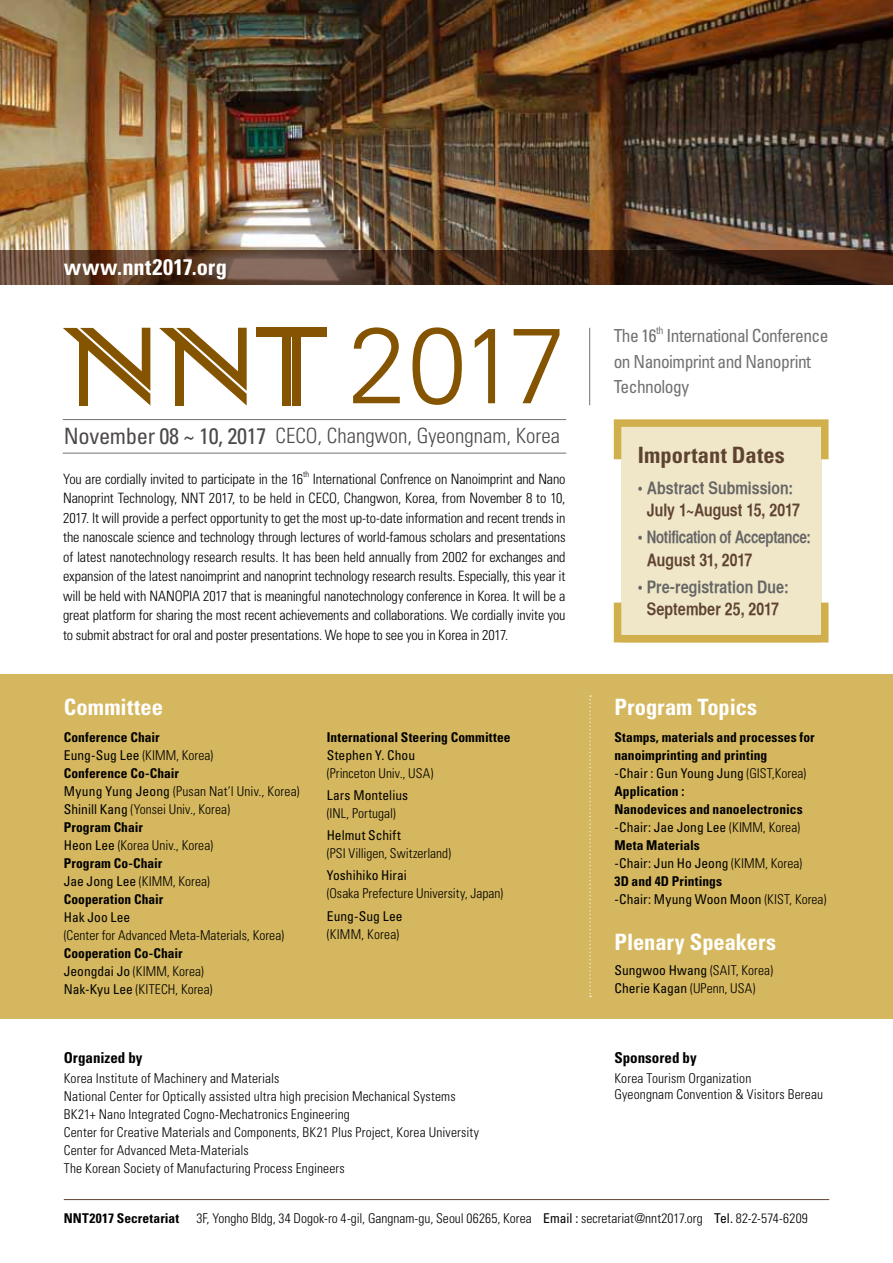
<style>
.page{position:relative;width:893px;height:1263px;background:#fff}
.page>*{position:absolute;margin:0;border:0;box-sizing:border-box;transform-origin:0 0}
.t1{font:700 condensed 22.5px "Univers LT Std";color:#fff}
.t2{font:700 condensed 22.5px "Univers LT Std";letter-spacing:.02em;color:#fff}
.t3{font:700 condensed 22.5px "Univers LT Std";letter-spacing:.005em;color:#5f4332}
.t4{font:300 condensed 21px "Univers LT Std";color:#4d4949}
.t5{font:condensed 18px/25.5px "Univers LT Std";letter-spacing:-.03em;color:#727171}
.t6{font:17.25px "Helvetica CY Bold";color:#5f4332}
.t7{font:17.25px "Helvetica CY Bold";color:#666565}
.t8{font:17.25px "Helvetica CY Bold";letter-spacing:-.02em;color:#666565}
.t9{font:700 condensed 15px "Univers LT Std";color:#000}
.t10{font:300 condensed 14.25px/19.5px "Univers LT Std";letter-spacing:-.01em;color:#000;text-align:justify}
.t11{font:300 condensed 13.5px/18px "Univers LT Std";letter-spacing:.01em;color:#000}
.t12{font:700 condensed 13.5px/18px "Univers LT Std";letter-spacing:.005em;color:#000}
.t13{font:condensed 13.5px/18px "Univers LT Std";letter-spacing:.005em;color:#000}
.t14{font:condensed 10.5px "Univers LT Std";color:#727171}
.t15{font:300 condensed 8.25px "Univers LT Std";color:#000}
.s1{font-weight:400;font-size:22.5px}
.s2{font-weight:400}
.s3{font-weight:300}
.s4{font-weight:700}
</style>
<div class="page">
<div style="left:621px;top:420px;width:200px;height:222px;background:#f0e7c9"></div>
<hr style="left:64px;top:1199px;width:765px;height:1px;background:#5f4332">
<img style="left:0;top:0;width:893px;height:251px">
<div style="left:0;top:674px;width:893px;height:345px;background:#d4b75e"></div>
<svg style="left:353px;top:327px;width:47px;height:76px"></svg>
<svg style="left:412px;top:327px;width:50px;height:78px"></svg>
<svg style="left:475px;top:329px;width:20px;height:74px"></svg>
<svg style="left:514px;top:329px;width:45px;height:74px"></svg>
<div style="left:79px;top:342px;width:9px;height:64px;background:#845400"></div>
<svg style="left:63px;top:328px;width:87px;height:77px"></svg>
<div style="left:176px;top:342px;width:8px;height:64px;background:#845400"></div>
<svg style="left:159px;top:328px;width:88px;height:77px"></svg>
<div style="left:256px;top:328px;width:71px;height:9px;background:#845400"></div>
<div style="left:293px;top:337px;width:8px;height:68px;background:#845400"></div>
<div style="left:282px;top:337px;width:8px;height:68px;background:#845400"></div>
<svg style="left:0;top:251px;width:893px;height:34px"></svg>
<svg style="left:589px;top:695px;width:2px;height:302px"></svg>
<hr style="left:589px;top:328px;width:1px;height:77px;background:#727171">
<div style="left:614px;top:419px;width:214px;height:44px;border:8px solid #d0af4c"></div>
<div style="left:614px;top:599px;width:214px;height:43px;border:8px solid #d0af4c"></div>
<hr style="left:63px;top:419px;width:503px;height:1px;background:#727171">
<hr style="left:63px;top:453px;width:503px;height:1px;background:#727171">
<h1 class="t2" style="left:64px;top:253px;width:165px">www.nnt2017.org</h1>
<h2 class="t4" style="left:64px;top:423px;width:498px"><span class="s1">November 08 ~ 10, 2017</span> CECO, Changwon, Gyeongnam, Korea</h2>
<p class="t10" style="left:63px;top:469px;width:242px">You are cordially invited to participate in the 16</p>
<p class="t15" style="left:303px;top:469px;width:8px">th</p>
<p class="t10" style="left:63px;top:469px;width:504px;text-indent:250px">International Confrence on Nanoimprint and Nano Nanoprint Technology, NNT 2017, to be held in CECO, Changwon, Korea, from November 8 to 10, 2017. It will provide a perfect opportunity to get the most up-to-date information and recent trends in the nanoscale science and technology through lectures of world-famous scholars and presentations of latest nanotechnology research results. It has been held annually from 2002 for exchanges and expansion of the latest nanoimprint and nanoprint technology research results. Especially, this year it will be held with NANOPIA 2017 that is meaningful nanotechnology conference in Korea. It will be a great platform for sharing the most recent achievements and collaborations. We cordially invite you to submit abstract for oral and poster presentations. We hope to see you in Korea in 2017.</p>
<h3 class="t5" style="left:614px;top:323px;width:44px">The 16</h3>
<p class="t14" style="left:656px;top:323px;width:9px">th</p>
<h3 class="t5" style="left:614px;top:323px;width:216px;text-indent:53px">International Conference on Nanoimprint and Nanoprint<br>Technology</h3>
<h1 class="t3" style="left:638px;top:441px;width:148px">Important Dates</h1>
<p class="t7" style="left:638px;top:477px;width:157px">• Abstract Submission:</p>
<p class="t6" style="left:647px;top:499px;width:155px">July 1~August 15, 2017</p>
<p class="t8" style="left:638px;top:526px;width:175px">• Notification of Acceptance:</p>
<p class="t6" style="left:647px;top:549px;width:107px">August 31, 2017</p>
<p class="t7" style="left:638px;top:576px;width:152px">• Pre-registration Due:</p>
<p class="t6" style="left:647px;top:598px;width:134px">September 25, 2017</p>
<h1 class="t1" style="left:64px;top:693px;width:101px">Committee</h1>
<h1 class="t1" style="left:614px;top:693px;width:144px">Program Topics</h1>
<p class="t12" style="left:614px;top:728px;width:213px">Stamps, materials and processes for nanoimprinting and printing<br><span class="s2">-Chair : Gun Young Jung</span> <span class="s3">(GIST,Korea)<br></span>Application :<br>Nanodevices and nanoelectronics <span class="s2">-Chair: Jae Jong Lee</span> <span class="s3">(KIMM, Korea)<br></span>Meta Materials<br><span class="s2">-Chair: Jun Ho Jeong</span> <span class="s3">(KIMM, Korea)<br></span>3D and 4D Printings<br><span class="s2">-Chair: Myung Woon Moon</span> <span class="s3">(KIST, Korea)</span></p>
<h1 class="t1" style="left:614px;top:928px;width:163px">Plenary Speakers</h1>
<p class="t13" style="left:614px;top:961px;width:160px">Sungwoo Hwang <span class="s3">(SAIT, Korea)<br></span>Cherie Kagan <span class="s3">(UPenn, USA)</span></p>
<p class="t12" style="left:327px;top:728px;width:185px">International Steering Committee</p>
<p class="t13" style="left:327px;top:745px;width:90px">Stephen Y. Chou</p>
<p class="t11" style="left:327px;top:764px;width:108px">(Princeton Univ., USA)</p>
<p class="t13" style="left:327px;top:786px;width:83px">Lars Montelius</p>
<p class="t11" style="left:327px;top:804px;width:71px">(INL, Portugal)</p>
<p class="t13" style="left:327px;top:826px;width:76px">Helmut Schift</p>
<p class="t11" style="left:327px;top:844px;width:126px">(PSI Villigen, Switzerland)</p>
<p class="t13" style="left:327px;top:866px;width:82px">Yoshihiko Hirai</p>
<p class="t11" style="left:327px;top:884px;width:178px">(Osaka Prefecture University, Japan)</p>
<p class="t13" style="left:327px;top:906px;width:77px">Eung-Sug Lee</p>
<p class="t11" style="left:327px;top:925px;width:74px">(KIMM, Korea)</p>
<p class="t11" style="left:64px;top:728px;width:237px"><span class="s4">Conference Chair<br></span><span class="s2">Eung-Sug Lee</span> (KIMM, Korea)<br><span class="s4">Conference Co-Chair<br></span><span class="s2">Myung Yung Jeong</span> (Pusan Nat’l Univ., Korea)<br><span class="s2">Shinill Kang</span> (Yonsei Univ., Korea)<br><span class="s4">Program Chair<br></span><span class="s2">Heon Lee</span> (Korea Univ., Korea)<br><span class="s4">Program Co-Chair<br></span><span class="s2">Jae Jong Lee</span> (KIMM, Korea)<br><span class="s4">Cooperation Chair</span></p>
<p class="t13" style="left:64px;top:907px;width:68px">Hak Joo Lee</p>
<p class="t11" style="left:64px;top:926px;width:222px">(Center for Advanced Meta-Materials, Korea)</p>
<p class="t11" style="left:64px;top:944px;width:150px"><span class="s4">Cooperation Co-Chair<br></span><span class="s2">Jeongdai Jo</span> (KIMM, Korea)<br><span class="s2">Nak-Kyu Lee</span> (KITECH, Korea)</p>
<p class="t9" style="left:64px;top:1048px;width:80px">Organized by</p>
<p class="t11" style="left:64px;top:1069px;width:417px">Korea Institute of Machinery and Materials<br>National Center for Optically assisted ultra high precision Mechanical Systems BK21+ Nano Integrated Cogno-Mechatronics Engineering<br>Center for Creative Materials and Components, BK21 Plus Project, Korea University Center for Advanced Meta-Materials<br>The Korean Society of Manufacturing Process Engineers</p>
<p class="t12" style="left:64px;top:1209px;width:117px">NNT2017 Secretariat</p>
<p class="t11" style="left:196px;top:1209px;width:613px">3F, Yongho Bldg, 34 Dogok-ro 4-gil, Gangnam-gu, Seoul 06265, Korea <span class="s2">Email :</span> secretariat@nnt2017.org <span class="s2">Tel.</span> 82-2-574-6209</p>
<p class="t9" style="left:614px;top:1048px;width:84px">Sponsored by</p>
<p class="t11" style="left:614px;top:1069px;width:210px;line-height:16.5px">Korea Tourism Organization<br>Gyeongnam Convention &amp; Visitors Bereau</p>
</div>
